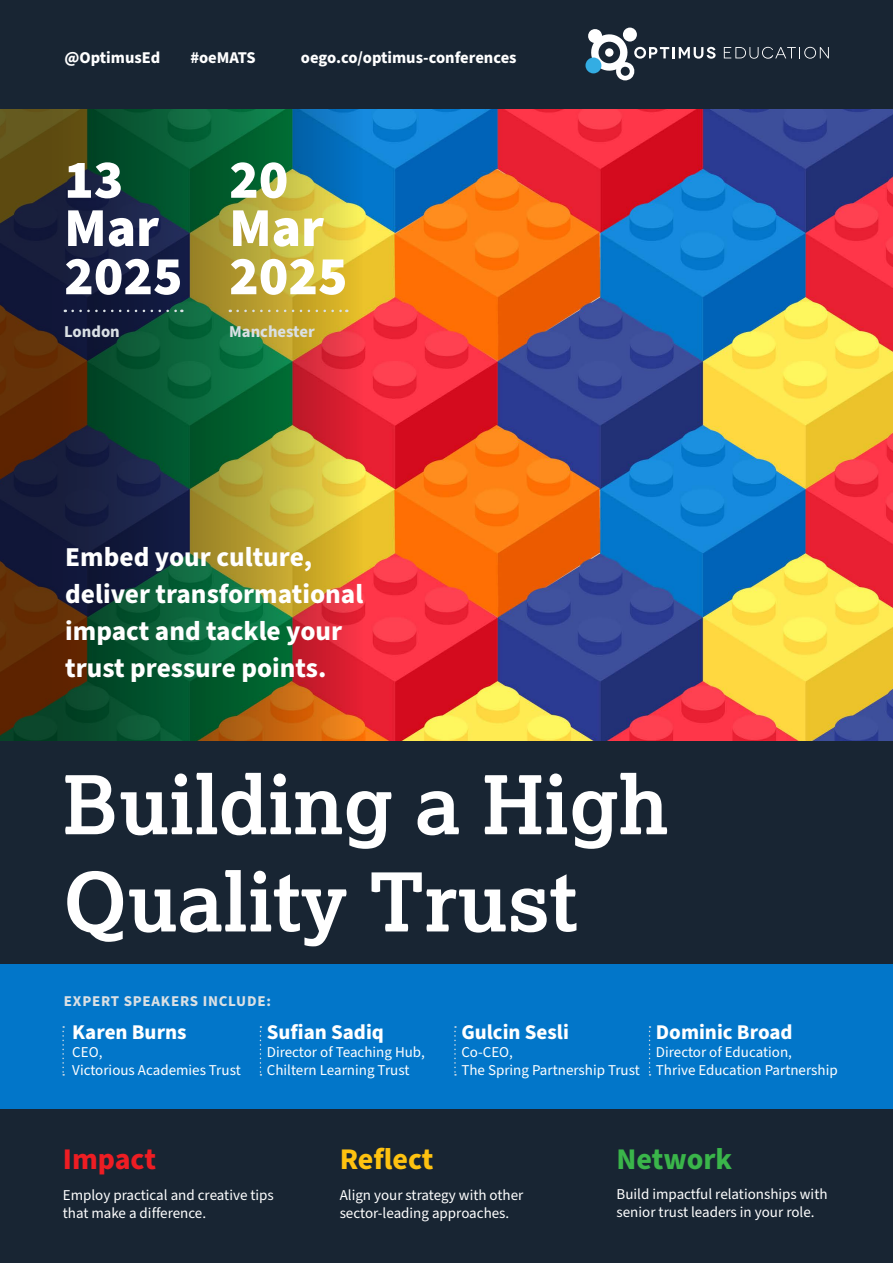
<style>
.page{position:relative;width:893px;height:1263px;background:#fff}
.page>*{position:absolute;margin:0;border:0;box-sizing:border-box;transform-origin:0 0}
.Conference_title{font:700 81px/97.2px "Lexia";color:#fff}
.Cover_date_month_year{font:900 54.75px "Source Sans Pro";color:#fff}
.t1{font:700 30px "Source Sans Pro";letter-spacing:-.005em;color:#fec210}
.t2{font:700 30px "Source Sans Pro";color:#3ab54a}
.t3{font:700 30px "Source Sans Pro";color:#ee1d23}
.Cover_standfirst{font:700 27.3px/37px "Source Sans Pro";color:#fff}
.t4{font:700 21px "Source Sans Pro";color:#fff}
.t5{font:700 16.65px "Source Sans Pro";color:#dae0e4}
.t6{font:700 16.5px "Source Sans Pro";color:#fff}
.t7{font:15px/18px "Source Sans Pro";color:#fff}
.t8{font:700 15px "Source Sans Pro";letter-spacing:.05em;color:#dae0e4}
</style>
<div class="page">
<div style="left:0;top:963px;width:893px;height:147px;background:#0276c9"></div>
<img style="left:380px;top:108px;width:513px;height:633px">
<svg style="left:0;top:108px;width:380px;height:633px;background:#555735"></svg>
<div style="left:0;top:1110px;width:893px;height:153px;background:#182533"></div>
<div style="left:0;top:0;width:893px;height:108px;background:#182533"></div>
<svg style="left:724px;top:47px;width:105px;height:12px"></svg>
<svg style="left:588px;top:28px;width:128px;height:52px"></svg>
<div style="left:585px;top:58px;width:16px;height:15px;background:#33ade3;border-radius:50%"></div>
<svg style="left:73px;top:310px;width:109px;height:2px"></svg>
<svg style="left:62px;top:1026px;width:2px;height:49px"></svg>
<div style="left:0;top:741px;width:893px;height:222px;background:#182533"></div>
<svg style="left:238px;top:310px;width:109px;height:2px"></svg>
<svg style="left:260px;top:1026px;width:1px;height:49px"></svg>
<svg style="left:454px;top:1026px;width:2px;height:49px"></svg>
<svg style="left:649px;top:1026px;width:1px;height:49px"></svg>
<p class="t6" style="left:65px;top:46px;width:97px">@OptimusEd</p>
<p class="t6" style="left:190px;top:46px;width:67px">#oeMATS</p>
<p class="t6" style="left:301px;top:46px;width:217px">oego.co/optimus-conferences</p>
<p class="Cover_date_month_year" style="left:64px;top:142px;width:61px">13</p>
<p class="Cover_date_month_year" style="left:64px;top:190px;width:96px">Mar</p>
<p class="Cover_date_month_year" style="left:64px;top:238px;width:120px">2025</p>
<p class="t5" style="left:64px;top:320px;width:57px">London</p>
<p class="Cover_date_month_year" style="left:229px;top:142px;width:61px">20</p>
<p class="Cover_date_month_year" style="left:229px;top:190px;width:96px">Mar</p>
<p class="Cover_date_month_year" style="left:229px;top:238px;width:120px">2025</p>
<p class="t5" style="left:229px;top:320px;width:87px">Manchester</p>
<p class="Cover_standfirst" style="left:65px;top:539px;width:300px">Embed your culture, deliver transformational impact and tackle your trust pressure points.</p>
<p class="Conference_title" style="left:63px;top:754px;width:607px">Building a High<br>Quality Trust</p>
<p class="t8" style="left:64px;top:991px;width:208px">EXPERT SPEAKERS INCLUDE:</p>
<p class="t4" style="left:72px;top:1018px;width:116px">Karen Burns</p>
<p class="t7" style="left:72px;top:1044px;width:170px">CEO,<br>Victorious Academies Trust</p>
<p class="t4" style="left:267px;top:1018px;width:119px">Sufian Sadiq</p>
<p class="t7" style="left:267px;top:1044px;width:160px">Director of Teaching Hub,<br>Chiltern Learning Trust</p>
<p class="t4" style="left:461px;top:1018px;width:109px">Gulcin Sesli</p>
<p class="t7" style="left:461px;top:1044px;width:180px">Co-CEO,<br>The Spring Partnership Trust</p>
<p class="t4" style="left:656px;top:1018px;width:138px">Dominic Broad</p>
<p class="t7" style="left:656px;top:1044px;width:138px">Director of Education,</p>
<p class="t7" style="left:656px;top:1062px;width:183px">Thrive Education Partnership</p>
<p class="t3" style="left:63px;top:1139px;width:95px">Impact</p>
<p class="t7" style="left:63px;top:1186px;width:213px">Employ practical and creative tips that make a difference.</p>
<p class="t1" style="left:340px;top:1139px;width:95px">Reflect</p>
<p class="t7" style="left:340px;top:1186px;width:185px">Align your strategy with other sector-leading approaches.</p>
<p class="t2" style="left:617px;top:1138px;width:117px">Network</p>
<p class="t7" style="left:617px;top:1186px;width:212px">Build impactful relationships with senior trust leaders in your role.</p>
</div>
